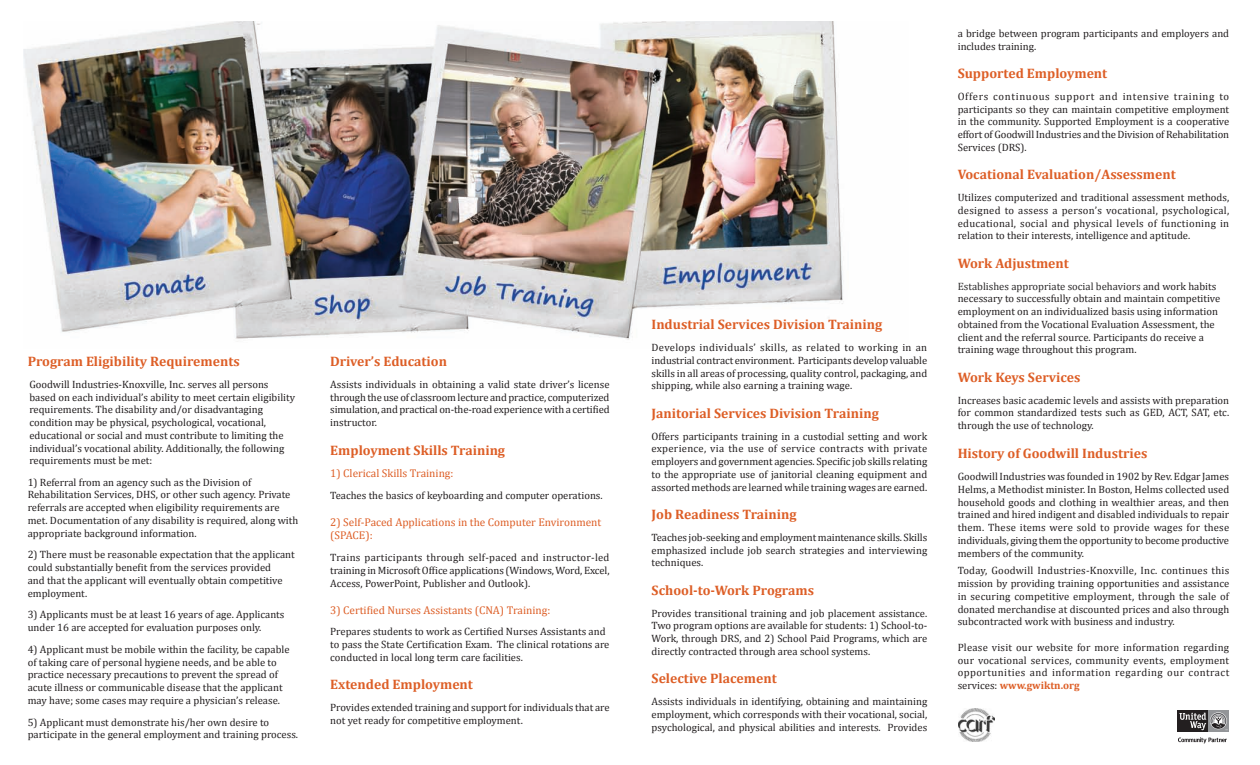
<style>
.page{position:relative;width:1260px;height:765px;background:#fff}
.page>*{position:absolute;margin:0;border:0;box-sizing:border-box;transform-origin:0 0}
.t1{font:700 13.75px "Cambria";color:#dd5e26}
.t2{font:11.25px/13.5px "Cambria";color:#dd5e26}
.t3{font:10.62px/12.8px "Cambria";color:#231f20;text-align:justify}
.s1{color:#2c2a2b}
.s2{font-weight:700;color:#dd5e26}
</style>
<div class="page">
<img style="left:23px;top:22px;width:820px;height:318px">
<img style="left:958px;top:709px;width:37px;height:33px">
<div style="left:1177px;top:710px;width:52px;height:22px;background:#231f20"></div>
<div style="left:1208px;top:710px;width:21px;height:22px;background:#939598"></div>
<div style="left:1210px;top:712px;width:17px;height:17px;background:#c7c8c9;border-radius:50%"></div>
<svg style="left:1179px;top:713px;width:48px;height:17px"></svg>
<svg style="left:1178px;top:737px;width:49px;height:7px"></svg>
<p class="t1" style="left:28px;top:351px;width:214px">Program Eligibility Requirements</p>
<p class="t3" style="left:29px;top:378px;width:267px;text-align:left">Goodwill Industries-Knoxville, Inc. serves all persons based on each individual’s ability to meet certain eligibility requirements. The disability and/or disadvantaging condition may be physical, psychological, vocational, educational or social and must contribute to limiting the individual’s vocational ability. Additionally, the following requirements must be met:</p>
<p class="t3" style="left:28px;top:476px;width:272px;text-align:left">1) Referral from an agency such as the Division of Rehabilitation Services, DHS, or other such agency. Private referrals are accepted when eligibility requirements are met. Documentation of any disability is required, along with appropriate background information.</p>
<p class="t3" style="left:28px;top:548px;width:269px;text-align:left">2) There must be reasonable expectation that the applicant could substantially benefit from the services provided<br>and that the applicant will eventually obtain competitive employment.</p>
<p class="t3" style="left:28px;top:608px;width:258px">3) Applicants must be at least 16 years of age. Applicants under 16 are accepted for evaluation purposes only.</p>
<p class="t3" style="left:28px;top:643px;width:263px;text-align:left">4) Applicant must be mobile within the facility, be capable of taking care of personal hygiene needs, and be able to practice necessary precautions to prevent the spread of acute illness or communicable disease that the applicant may have; some cases may require a physician’s release.</p>
<p class="t3" style="left:28px;top:716px;width:272px">5) Applicant must demonstrate his/her own desire to participate in the general employment and training process.</p>
<p class="t1" style="left:330px;top:352px;width:118px">Driver’s Education</p>
<p class="t3" style="left:330px;top:378px;width:281px">Assists individuals in obtaining a valid state driver’s license through the use of classroom lecture and practice, computerized simulation, and practical on-the-road experience with a certified instructor.</p>
<p class="t1" style="left:330px;top:440px;width:176px">Employment Skills Training</p>
<p class="t2" style="left:330px;top:466px;width:125px">1) Clerical Skills Training:</p>
<p class="t3" style="left:330px;top:489px;width:274px">Teaches the basics of keyboarding and computer operations.</p>
<p class="t2" style="left:330px;top:515px;width:273px">2) Self-Paced Applications in the Computer Environment (SPACE):</p>
<p class="t3" style="left:330px;top:551px;width:281px">Trains participants through self-paced and instructor-led training in Microsoft Office applications (Windows, Word, Excel, Access, PowerPoint, Publisher and Outlook).</p>
<p class="t2" style="left:330px;top:603px;width:222px">3) Certified Nurses Assistants (CNA) Training:</p>
<p class="t3" style="left:330px;top:625px;width:281px;text-align:left">Prepares students to work as Certified Nurses Assistants and to pass the State Certification Exam. The clinical rotations are conducted in local long term care facilities.</p>
<p class="t1" style="left:330px;top:675px;width:144px">Extended Employment</p>
<p class="t3" style="left:330px;top:701px;width:281px">Provides extended training and support for individuals that are not yet ready for competitive employment.</p>
<p class="t1" style="left:652px;top:315px;width:232px">Industrial Services Division Training</p>
<p class="t3" style="left:652px;top:341px;width:277px">Develops individuals’ skills, as related to working in an industrial contract environment. Participants develop valuable skills in all areas of processing, quality control, packaging, and shipping, while also earning a training wage.</p>
<p class="t1" style="left:652px;top:404px;width:229px">Janitorial Services Division Training</p>
<p class="t3" style="left:652px;top:430px;width:277px">Offers participants training in a custodial setting and work experience, via the use of service contracts with private employers and government agencies. Specific job skills relating to the appropriate use of janitorial cleaning equipment and assorted methods are learned while training wages are earned.</p>
<p class="t1" style="left:652px;top:505px;width:147px">Job Readiness Training</p>
<p class="t3" style="left:652px;top:531px;width:277px">Teaches job-seeking and employment maintenance skills. Skills emphasized include job search strategies and interviewing techniques.</p>
<p class="t1" style="left:652px;top:581px;width:164px">School-to-Work Programs</p>
<p class="t3" style="left:652px;top:607px;width:277px">Provides transitional training and job placement assistance.<br>Two program options are available for students: 1) School-to-Work, through DRS, and 2) School Paid Programs, which are directly contracted through area school systems.</p>
<p class="t1" style="left:652px;top:669px;width:127px">Selective Placement</p>
<p class="t3" style="left:652px;top:695px;width:277px">Assists individuals in identifying, obtaining and maintaining employment, which corresponds with their vocational, social, psychological, and physical abilities and interests. Provides</p>
<p class="t3" style="left:958px;top:27px;width:273px">a bridge between program participants and employers and includes training.</p>
<p class="t1" style="left:958px;top:64px;width:151px">Supported Employment</p>
<p class="t3" style="left:958px;top:90px;width:273px">Offers continuous support and intensive training to participants so they can maintain competitive employment in the community. Supported Employment is a cooperative effort of Goodwill Industries and the Division of Rehabilitation Services (DRS).</p>
<p class="t1" style="left:958px;top:165px;width:220px">Vocational Evaluation/Assessment</p>
<p class="t3" style="left:958px;top:191px;width:273px">Utilizes computerized and traditional assessment methods, designed to assess a person’s vocational, psychological, educational, social and physical levels of functioning in relation to their interests, intelligence and aptitude.</p>
<p class="t1" style="left:958px;top:254px;width:113px">Work Adjustment</p>
<p class="t3" style="left:958px;top:280px;width:264px;text-align:left"><span class="s1">Establishes appropriate social behaviors</span> and work habits necessary to successfully obtain and maintain competitive employment on an individualized basis using information obtained from the Vocational Evaluation Assessment, the client and the referral source. Participants do receive a training wage throughout this program.</p>
<p class="t1" style="left:958px;top:368px;width:124px">Work Keys Services</p>
<p class="t3" style="left:958px;top:394px;width:273px">Increases basic academic levels and assists with preparation for common standardized tests such as GED, ACT, SAT, etc. through the use of technology.</p>
<p class="t1" style="left:958px;top:444px;width:191px">History of Goodwill Industries</p>
<p class="t3" style="left:958px;top:470px;width:273px">Goodwill Industries was founded in 1902 by Rev. Edgar James Helms, a Methodist minister. In Boston, Helms collected used household goods and clothing in wealthier areas, and then trained and hired indigent and disabled individuals to repair them. These items were sold to provide wages for these individuals, giving them the opportunity to become productive members of the community.</p>
<p class="t3" style="left:958px;top:564px;width:273px">Today, Goodwill Industries-Knoxville, Inc. continues this mission by providing training opportunities and assistance in securing competitive employment, through the sale of donated merchandise at discounted prices and also through subcontracted work with business and industry.</p>
<p class="t3" style="left:958px;top:641px;width:273px">Please visit our website for more information regarding our vocational services, community events, employment opportunities and information regarding our contract services: <span class="s2">www.gwiktn.org</span></p>
</div>
